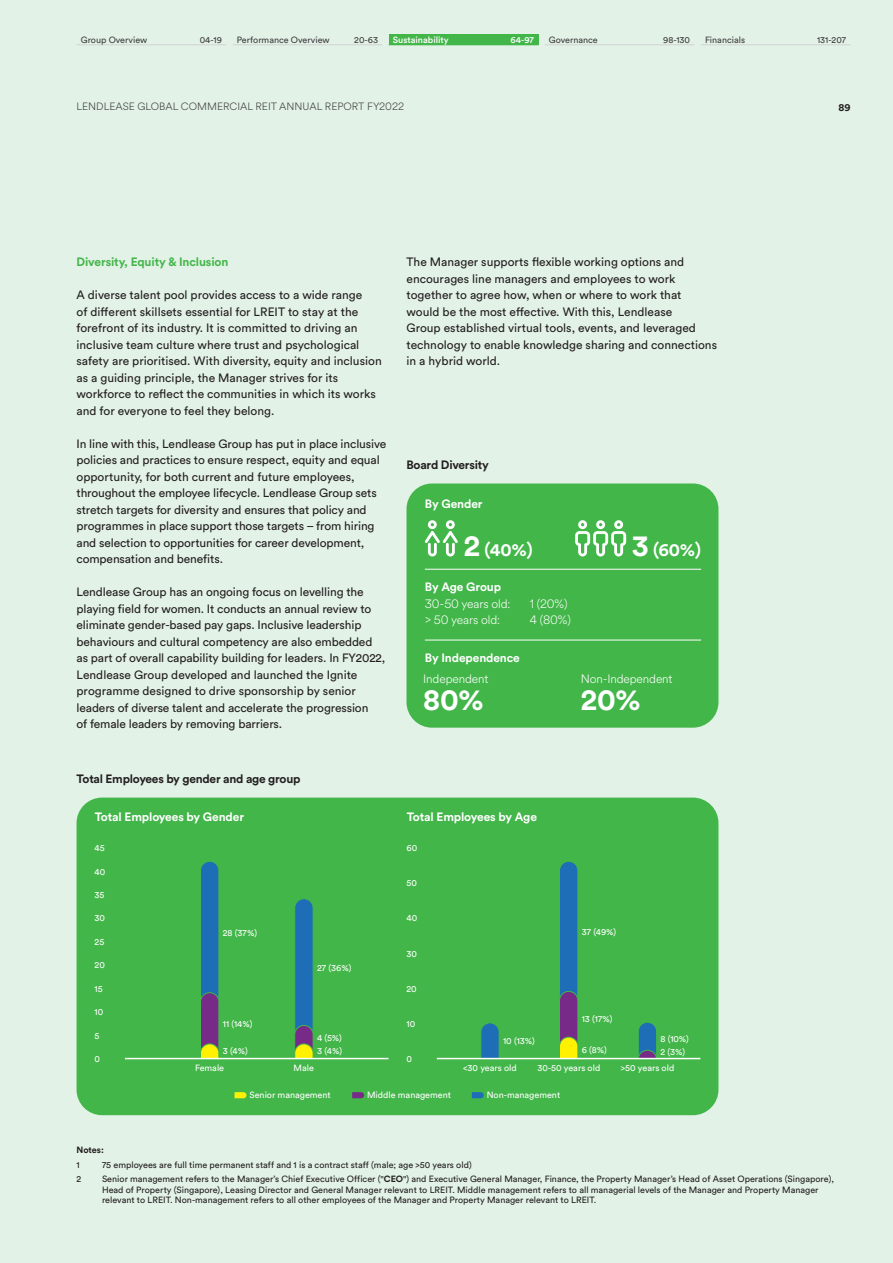
<style>
.page{position:relative;width:893px;height:1263px;background:#e3f2e7}
.page>*{position:absolute;margin:0;border:0;box-sizing:border-box;transform-origin:0 0}
.t1{font:700 30px "Circular Std";color:#fff}
.t2{font:700 18px "Circular Std";color:#fff}
.t3{font:12px/16.5px "Circular Std";letter-spacing:-.005em;color:#231f20}
.t4{font:700 12px "Circular Std";letter-spacing:-.01em;color:#fff}
.t5{font:300 12px "Circular Spotify Text";letter-spacing:-.01em;color:#fff}
.t6{font:700 12px "Circular Std";letter-spacing:-.02em;color:#231f20}
.t7{font:700 12px "Circular Std";letter-spacing:-.01em;color:#42b649}
.t8{font:300 10.5px "Circular Spotify Text";color:#3e3e3f}
.t9{font:700 10.5px "Circular Std";color:#231f20}
.t10{font:9px/10.5px "Circular Std";color:#231f20}
.t11{font:9px "Circular Std";color:#fff}
.t12{font:9px "Circular Std";color:#3e3e3f}
.t13{font:500 9px "Circular Std";color:#fff}
.t14{font:700 9px "Circular Std";color:#231f20}
.s1{font-size:30px}
.s2{font-weight:700}
</style>
<div class="page">
<div style="left:389px;top:34px;width:149px;height:11px;background:#42b649"></div>
<hr style="left:545px;top:44px;width:149px;height:1px;background:#d1d2d4">
<hr style="left:701px;top:44px;width:149px;height:1px;background:#d1d2d4">
<hr style="left:77px;top:44px;width:149px;height:1px;background:#d1d2d4">
<hr style="left:233px;top:44px;width:149px;height:1px;background:#d1d2d4">
<div style="left:77px;top:797px;width:641px;height:318px;background:#42b649;border-radius:26px"></div>
<svg style="left:235px;top:1092px;width:11px;height:6px"></svg>
<svg style="left:352px;top:1092px;width:12px;height:6px"></svg>
<svg style="left:472px;top:1092px;width:12px;height:6px"></svg>
<svg style="left:200px;top:861px;width:20px;height:197px;background:#427192"></svg>
<svg style="left:199px;top:1059px;width:21px;height:1px"></svg>
<svg style="left:294px;top:899px;width:20px;height:159px;background:#3a7a96"></svg>
<svg style="left:294px;top:1059px;width:20px;height:1px"></svg>
<svg style="left:480px;top:1023px;width:20px;height:35px"></svg>
<svg style="left:480px;top:1059px;width:20px;height:1px"></svg>
<svg style="left:559px;top:861px;width:20px;height:197px;background:#47768d"></svg>
<svg style="left:558px;top:1059px;width:21px;height:1px"></svg>
<svg style="left:637px;top:1022px;width:20px;height:36px"></svg>
<hr style="left:125px;top:1058px;width:263px;height:1px;background:#fff">
<hr style="left:437px;top:1058px;width:263px;height:1px;background:#fff">
<div style="left:406px;top:483px;width:312px;height:245px;background:#42b649;border-radius:26px"></div>
<svg style="left:575px;top:520px;width:51px;height:36px"></svg>
<svg style="left:425px;top:520px;width:33px;height:36px"></svg>
<hr style="left:425px;top:640px;width:276px;height:1px;background:#fff">
<hr style="left:425px;top:569px;width:276px;height:1px;background:#fff">
<p class="t12" style="left:81px;top:34px;width:68px">Group Overview</p>
<p class="t12" style="left:200px;top:34px;width:24px">04-19</p>
<p class="t12" style="left:237px;top:34px;width:94px">Performance Overview</p>
<p class="t12" style="left:354px;top:34px;width:25px">20-63</p>
<p class="t13" style="left:393px;top:34px;width:57px">Sustainability</p>
<p class="t13" style="left:511px;top:34px;width:25px">64-97</p>
<p class="t12" style="left:549px;top:34px;width:50px">Governance</p>
<p class="t12" style="left:663px;top:34px;width:28px">98-130</p>
<p class="t12" style="left:705px;top:34px;width:42px">Financials</p>
<p class="t12" style="left:817px;top:34px;width:31px">131-207</p>
<p class="t8" style="left:77px;top:99px;width:329px">LENDLEASE GLOBAL COMMERCIAL REIT ANNUAL REPORT FY2022</p>
<p class="t9" style="left:838px;top:100px;width:14px">89</p>
<p class="t7" style="left:77px;top:254px;width:153px">Diversity, Equity &amp; Inclusion</p>
<p class="t3" style="left:77px;top:287px;width:307px">A diverse talent pool provides access to a wide range<br>of different skillsets essential for LREIT to stay at the forefront of its industry. It is committed to driving an inclusive team culture where trust and psychological safety are prioritised. With diversity, equity and inclusion as a guiding principle, the Manager strives for its workforce to reflect the communities in which its works and for everyone to feel they belong.</p>
<p class="t3" style="left:77px;top:435px;width:311px">In line with this, Lendlease Group has put in place inclusive policies and practices to ensure respect, equity and equal opportunity, for both current and future employees, throughout the employee lifecycle. Lendlease Group sets stretch targets for diversity and ensures that policy and programmes in place support those targets – from hiring and selection to opportunities for career development, compensation and benefits.</p>
<p class="t3" style="left:77px;top:584px;width:310px">Lendlease Group has an ongoing focus on levelling the playing field for women. It conducts an annual review to eliminate gender-based pay gaps. Inclusive leadership behaviours and cultural competency are also embedded as part of overall capability building for leaders. In FY2022, Lendlease Group developed and launched the Ignite programme designed to drive sponsorship by senior leaders of diverse talent and accelerate the progression<br>of female leaders by removing barriers.</p>
<p class="t3" style="left:406px;top:254px;width:312px">The Manager supports flexible working options and encourages line managers and employees to work together to agree how, when or where to work that would be the most effective. With this, Lendlease<br>Group established virtual tools, events, and leveraged technology to enable knowledge sharing and connections in a hybrid world.</p>
<p class="t6" style="left:406px;top:457px;width:84px">Board Diversity</p>
<p class="t4" style="left:425px;top:496px;width:59px">By Gender</p>
<p class="t2" style="left:464px;top:538px;width:70px"><span class="s1">2</span> (40%)</p>
<p class="t2" style="left:632px;top:538px;width:70px"><span class="s1">3</span> (60%)</p>
<p class="t4" style="left:425px;top:579px;width:78px">By Age Group</p>
<p class="t5" style="left:425px;top:595px;width:87px">30-50 years old:</p>
<p class="t5" style="left:530px;top:595px;width:39px">1 (20%)</p>
<p class="t5" style="left:425px;top:612px;width:77px">&gt; 50 years old:</p>
<p class="t5" style="left:530px;top:612px;width:42px">4 (80%)</p>
<p class="t4" style="left:425px;top:650px;width:97px">By Independence</p>
<p class="t1" style="left:423px;top:680px;width:62px">80%</p>
<p class="t1" style="left:581px;top:680px;width:62px">20%</p>
<p class="t5" style="left:423px;top:671px;width:67px">Independent</p>
<p class="t5" style="left:581px;top:671px;width:93px">Non-Independent</p>
<p class="t6" style="left:77px;top:771px;width:225px">Total Employees by gender and age group</p>
<p class="t4" style="left:95px;top:809px;width:151px">Total Employees by Gender</p>
<p class="t4" style="left:407px;top:809px;width:132px">Total Employees by Age</p>
<p class="t11" style="left:95px;top:842px;width:12px">45</p>
<p class="t11" style="left:406px;top:842px;width:12px">60</p>
<p class="t11" style="left:95px;top:866px;width:12px">40</p>
<p class="t11" style="left:95px;top:889px;width:11px">35</p>
<p class="t11" style="left:95px;top:913px;width:12px">30</p>
<p class="t11" style="left:95px;top:936px;width:11px">25</p>
<p class="t11" style="left:95px;top:960px;width:12px">20</p>
<p class="t11" style="left:95px;top:983px;width:10px">15</p>
<p class="t11" style="left:95px;top:1006px;width:10px">10</p>
<p class="t11" style="left:223px;top:928px;width:36px">28 (37%)</p>
<p class="t11" style="left:223px;top:1018px;width:31px">11 (14%)</p>
<p class="t11" style="left:317px;top:963px;width:36px">27 (36%)</p>
<p class="t11" style="left:406px;top:878px;width:12px">50</p>
<p class="t11" style="left:406px;top:913px;width:12px">40</p>
<p class="t11" style="left:406px;top:948px;width:12px">30</p>
<p class="t11" style="left:406px;top:983px;width:12px">20</p>
<p class="t11" style="left:406px;top:1018px;width:10px">10</p>
<p class="t11" style="left:582px;top:926px;width:36px">37 (49%)</p>
<p class="t11" style="left:582px;top:1013px;width:32px">13 (17%)</p>
<p class="t11" style="left:95px;top:1030px;width:6px">5</p>
<p class="t11" style="left:317px;top:1032px;width:26px">4 (5%)</p>
<p class="t11" style="left:660px;top:1034px;width:30px">8 (10%)</p>
<p class="t11" style="left:503px;top:1035px;width:33px">10 (13%)</p>
<p class="t11" style="left:317px;top:1045px;width:26px">3 (4%)</p>
<p class="t11" style="left:582px;top:1044px;width:27px">6 (8%)</p>
<p class="t11" style="left:660px;top:1046px;width:26px">2 (3%)</p>
<p class="t11" style="left:223px;top:1045px;width:26px">3 (4%)</p>
<p class="t11" style="left:95px;top:1053px;width:7px">0</p>
<p class="t11" style="left:406px;top:1053px;width:7px">0</p>
<p class="t11" style="left:195px;top:1062px;width:31px">Female</p>
<p class="t11" style="left:294px;top:1062px;width:22px">Male</p>
<p class="t11" style="left:463px;top:1062px;width:55px">&lt;30 years old</p>
<p class="t11" style="left:538px;top:1062px;width:64px">30-50 years old</p>
<p class="t11" style="left:621px;top:1062px;width:55px">&gt;50 years old</p>
<p class="t11" style="left:249px;top:1090px;width:83px">Senior management</p>
<p class="t11" style="left:367px;top:1090px;width:85px">Middle management</p>
<p class="t11" style="left:487px;top:1090px;width:75px">Non-management</p>
<p class="t14" style="left:77px;top:1144px;width:29px">Notes:</p>
<p class="t10" style="left:77px;top:1159px;width:5px">1</p>
<p class="t10" style="left:102px;top:1159px;width:371px">75 employees are full time permanent staff and 1 is a contract staff (male; age &gt;50 years old)</p>
<p class="t10" style="left:77px;top:1174px;width:6px">2</p>
<p class="t10" style="left:102px;top:1174px;width:733px">Senior management refers to the Manager’s Chief Executive Officer ("<span class="s2">CEO</span>") and Executive General Manager, Finance, the Property Manager’s Head of Asset Operations (Singapore),<br>Head of Property (Singapore), Leasing Director and General Manager relevant to LREIT. Middle management refers to all managerial levels of the Manager and Property Manager relevant to LREIT. Non-management refers to all other employees of the Manager and Property Manager relevant to LREIT.</p>
</div>
